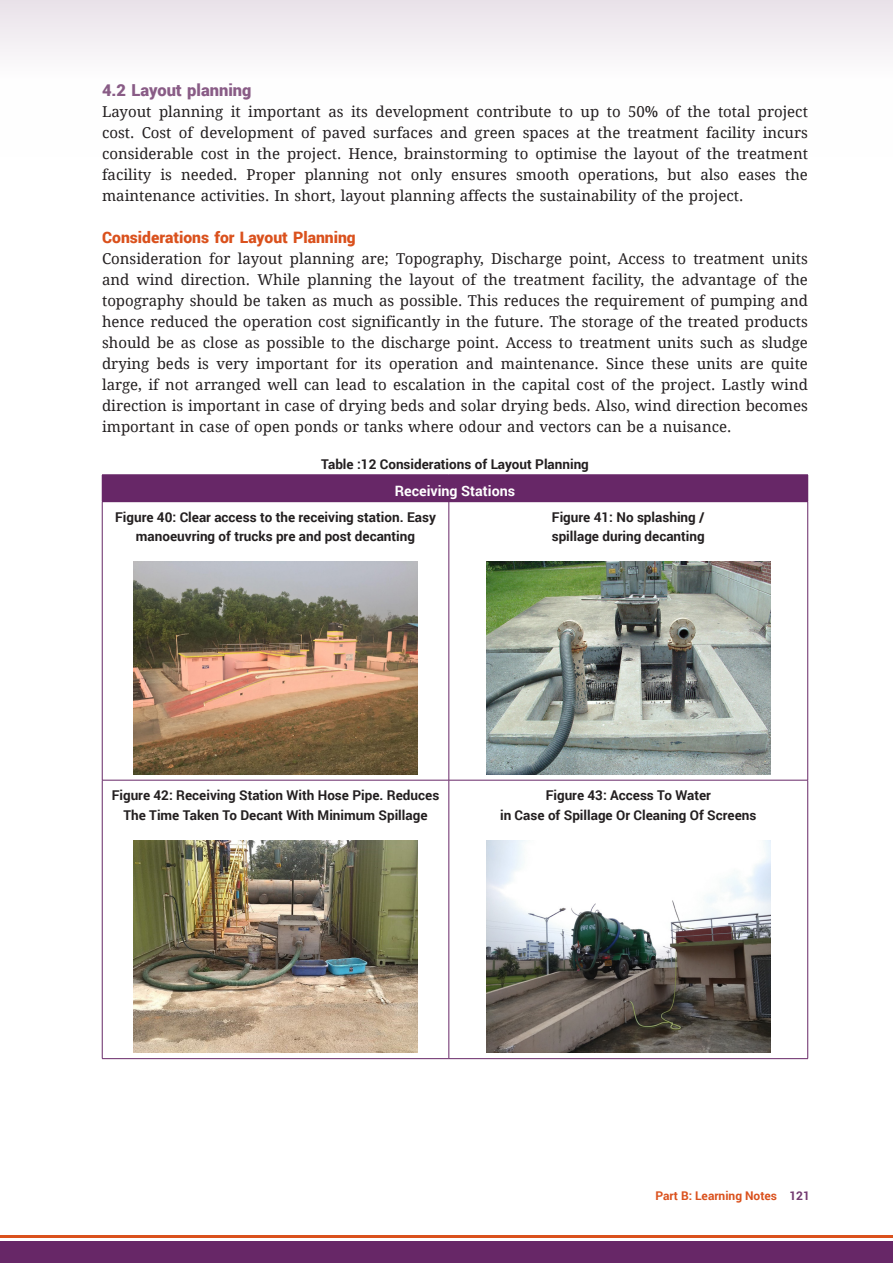
<style>
.page{position:relative;width:893px;height:1263px;background:#fff}
.page>*{position:absolute;margin:0;border:0;box-sizing:border-box;transform-origin:0 0}
.subhead2{font:900 16.5px "Roboto";color:#895c86}
.subhead3{font:900 15.75px "Roboto";color:#da511d}
.Running_Body_Text{font:15px/21px "Droid Serif";color:#231f20;text-align:justify}
.TABLE_header_row_tex{font:700 14.25px "Roboto";color:#fff}
.Pic_and_Tables_headi{font:700 13.5px/19.5px "Roboto";color:#231f20;text-align:center}
.t1{font:700 12px "Roboto";color:#da511d}
.s1{color:#723970}
</style>
<div class="page">
<div style="left:0;top:1241px;width:893px;height:22px;background:#672767"></div>
<hr style="left:0;top:1235px;width:893px;height:3px;background:#da511d">
<div style="left:0;top:0;width:893px;height:156px;background:linear-gradient(to bottom,#eee8ee,#fff)"></div>
<div style="left:102px;top:475px;width:706px;height:27px;background:#672767"></div>
<hr style="left:102px;top:474px;width:347px;height:1px;background:#672767">
<hr style="left:449px;top:474px;width:359px;height:1px;background:#672767">
<hr style="left:102px;top:502px;width:1px;height:278px;background:#672767">
<hr style="left:102px;top:780px;width:1px;height:278px;background:#672767">
<hr style="left:102px;top:780px;width:347px;height:1px;background:#672767">
<hr style="left:102px;top:1058px;width:347px;height:1px;background:#672767">
<hr style="left:449px;top:502px;width:1px;height:278px;background:#672767">
<hr style="left:449px;top:780px;width:1px;height:278px;background:#672767">
<hr style="left:807px;top:502px;width:1px;height:278px;background:#672767">
<hr style="left:807px;top:780px;width:1px;height:278px;background:#672767">
<hr style="left:449px;top:780px;width:359px;height:1px;background:#672767">
<hr style="left:449px;top:1058px;width:359px;height:1px;background:#672767">
<img style="left:134px;top:562px;width:283px;height:212px">
<img style="left:487px;top:562px;width:283px;height:212px">
<img style="left:134px;top:840px;width:283px;height:213px">
<img style="left:487px;top:840px;width:283px;height:213px">
<p class="subhead2" style="left:102px;top:78px;width:151px">4.2 Layout planning</p>
<p class="Running_Body_Text" style="left:102px;top:101px;width:707px">Layout planning it important as its development contribute to up to 50% of the total project cost. Cost of development of paved surfaces and green spaces at the treatment facility incurs considerable cost in the project. Hence, brainstorming to optimise the layout of the treatment facility is needed. Proper planning not only ensures smooth operations, but also eases the maintenance activities. In short, layout planning affects the sustainability of the project.</p>
<p class="subhead3" style="left:102px;top:226px;width:255px">Considerations for Layout Planning</p>
<p class="Running_Body_Text" style="left:102px;top:248px;width:707px">Consideration for layout planning are; Topography, Discharge point, Access to treatment units and wind direction. While planning the layout of the treatment facility, the advantage of the topography should be taken as much as possible. This reduces the requirement of pumping and hence reduced the operation cost significantly in the future. The storage of the treated products should be as close as possible to the discharge point. Access to treatment units such as sludge drying beds is very important for its operation and maintenance. Since these units are quite large, if not arranged well can lead to escalation in the capital cost of the project. Lastly wind direction is important in case of drying beds and solar drying beds. Also, wind direction becomes important in case of open ponds or tanks where odour and vectors can be a nuisance.</p>
<p class="Pic_and_Tables_headi" style="left:321px;top:453px;width:269px">Table :12 Considerations of Layout Planning</p>
<p class="TABLE_header_row_tex" style="left:395px;top:481px;width:122px">Receiving Stations</p>
<p class="Pic_and_Tables_headi" style="left:115px;top:507px;width:322px">Figure 40: Clear access to the receiving station. Easy manoeuvring of trucks pre and post decanting</p>
<p class="Pic_and_Tables_headi" style="left:552px;top:507px;width:155px;text-align:left">Figure 41: No splashing / spillage during decanting</p>
<p class="Pic_and_Tables_headi" style="left:112px;top:785px;width:329px">Figure 42: Receiving Station With Hose Pipe. Reduces<br>The Time Taken To Decant With Minimum Spillage</p>
<p class="Pic_and_Tables_headi" style="left:500px;top:785px;width:258px">Figure 43: Access To Water<br>in Case of Spillage Or Cleaning Of Screens</p>
<p class="t1" style="left:655px;top:1187px;width:156px">Part B: Learning Notes <span class="s1">121</span></p>
</div>
